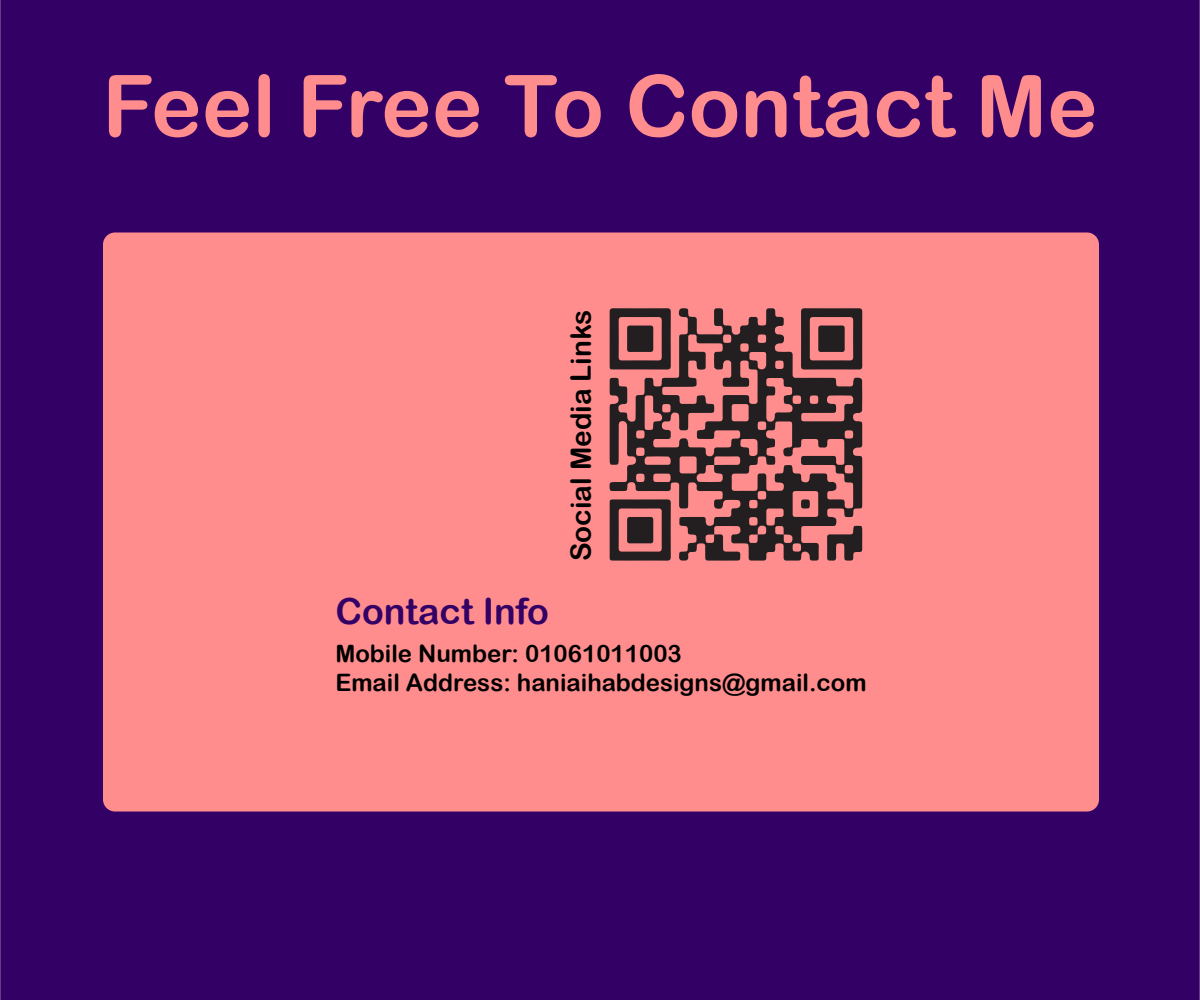
<style>
.page{position:relative;width:1200px;height:1000px;background:#306}
.page>*{position:absolute;margin:0;border:0;box-sizing:border-box;transform-origin:0 0}
.t1{font:85.6px "Arial Rounded MT Bold";color:#ff8d8d}
.t2{font:36px "Arial Rounded MT Bold";color:#306}
.t3{font:28px "Arial Rounded MT Bold";color:#000}
.t4{font:24px/28.8px "Arial Rounded MT Bold";color:#000}
</style>
<div class="page">
<div style="left:103px;top:232px;width:996px;height:580px;background:#ff8d8d;border-radius:12px"></div>
<svg style="left:609px;top:308px;width:254px;height:253px"></svg>
<svg style="left:827px;top:526px;width:35px;height:35px"></svg>
<div style="left:801px;top:499px;width:9px;height:10px;background:#231f20;border-radius:50%"></div>
<svg style="left:610px;top:499px;width:61px;height:62px"></svg>
<svg style="left:610px;top:308px;width:61px;height:62px"></svg>
<svg style="left:801px;top:308px;width:61px;height:62px"></svg>
<h1 class="t1" style="left:102px;top:55px;width:997px">Feel Free To Contact Me</h1>
<h2 class="t2" style="left:335px;top:590px;width:215px">Contact Info</h2>
<p class="t3" style="left:564px;top:561px;width:253px;rotate:-90deg">Social Media Links</p>
<p class="t4" style="left:335px;top:639px;width:533px">Mobile Number: 01061011003<br>Email Address: haniaihabdesigns@gmail.com</p>
</div>
